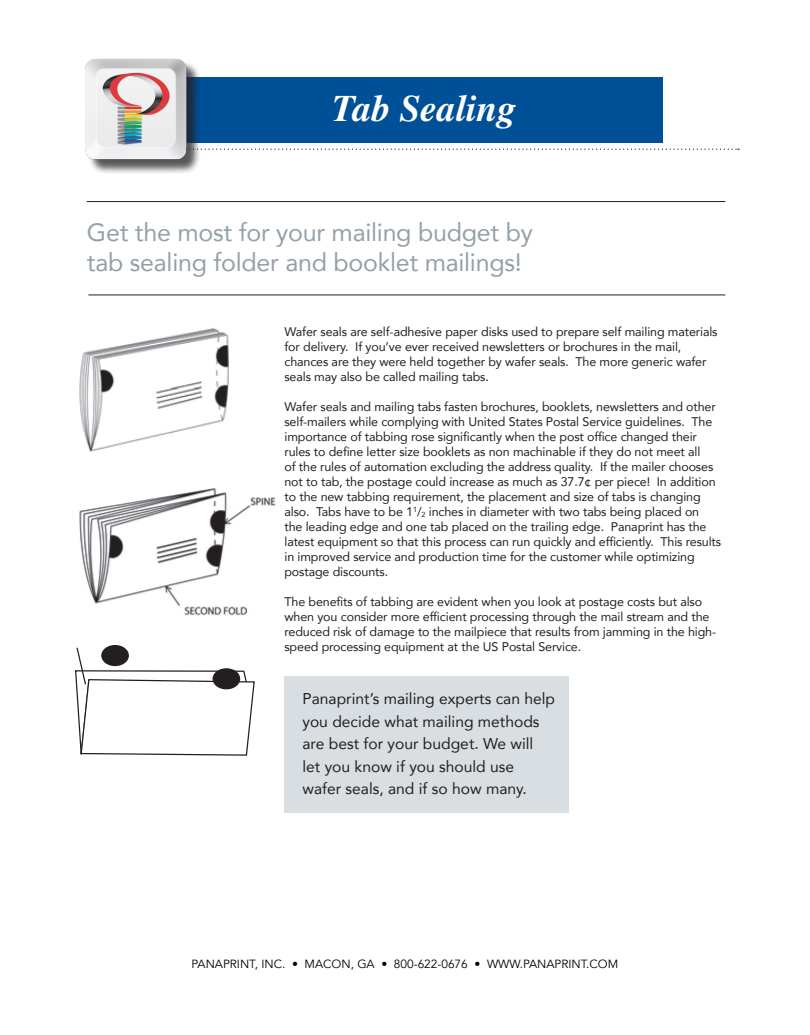
<style>
.page{position:relative;width:810px;height:1035px;background:#fff}
.page>*{position:absolute;margin:0;border:0;box-sizing:border-box;transform-origin:0 0}
.t1{font:italic 700 37.5px "STIX General";color:#fff}
.t2{font:25px "Avenir";letter-spacing:-.01em;color:#94a0a9}
.t3{font:15.62px/22.5px "Avenir";color:#231f20}
.t4{font:12.5px/15px "Avenir";letter-spacing:-.01em;color:#231f20}
.t5{font:11.88px "Avenir";color:#000}
.s1{font-size:7.25px}
</style>
<div class="page">
<svg style="left:204px;top:149px;width:535px;height:1px"></svg>
<img style="left:79px;top:328px;width:150px;height:124px">
<img style="left:79px;top:488px;width:197px;height:128px">
<hr style="left:87px;top:201px;width:638px;height:1px;background:#231f20">
<hr style="left:88px;top:295px;width:637px;height:1px;background:#231f20">
<div style="left:284px;top:676px;width:285px;height:137px;background:#d9dee2"></div>
<div style="left:101px;top:645px;width:28px;height:21px;border:1px solid #231f20;border-radius:50%"></div>
<svg style="left:75px;top:646px;width:180px;height:110px"></svg>
<div style="left:87px;top:78px;width:575px;height:65px;background:#005098"></div>
<div style="left:88px;top:61px;width:114px;height:113px;background:#231f20;opacity:.75"></div>
<img style="left:85px;top:58px;width:106px;height:106px">
<p class="t1" style="left:332px;top:83px;width:186px">Tab Sealing</p>
<p class="t2" style="left:87px;top:212px;width:447px">Get the most for your mailing budget by</p>
<p class="t2" style="left:87px;top:242px;width:436px">tab sealing folder and booklet mailings!</p>
<p class="t4" style="left:284px;top:324px;width:435px">Wafer seals are self-adhesive paper disks used to prepare self mailing materials for delivery. If you’ve ever received newsletters or brochures in the mail, chances are they were held together by wafer seals. The more generic wafer seals may also be called mailing tabs.</p>
<p class="t4" style="left:284px;top:399px;width:438px">Wafer seals and mailing tabs fasten brochures, booklets, newsletters and other self-mailers while complying with United States Postal Service guidelines. The importance of tabbing rose significantly when the post office changed their rules to define letter size booklets as non machinable if they do not meet all<br>of the rules of automation excluding the address quality. If the mailer chooses not to tab, the postage could increase as much as 37.7¢ per piece! In addition to the new tabbing requirement, the placement and size of tabs is changing also. Tabs have to be 1<sup>1</sup>/<span class="s1">2</span> inches in diameter with two tabs being placed on<br>the leading edge and one tab placed on the trailing edge. Panaprint has the latest equipment so that this process can run quickly and efficiently. This results in improved service and production time for the customer while optimizing postage discounts.</p>
<p class="t4" style="left:284px;top:594px;width:433px">The benefits of tabbing are evident when you look at postage costs but also when you consider more efficient processing through the mail stream and the reduced risk of damage to the mailpiece that results from jamming in the high&shy;speed processing equipment at the US Postal Service.</p>
<p class="t3" style="left:302px;top:687px;width:254px">Panaprint’s mailing experts can help you decide what mailing methods are best for your budget. We will let you know if you should use</p>
<p class="t3" style="left:302px;top:777px;width:226px">wafer seals, and if so how many.</p>
<p class="t5" style="left:192px;top:956px;width:428px">PANAPRINT, INC. • MACON, GA • 800-622-0676 • WWW.PANAPRINT.COM</p>
</div>
